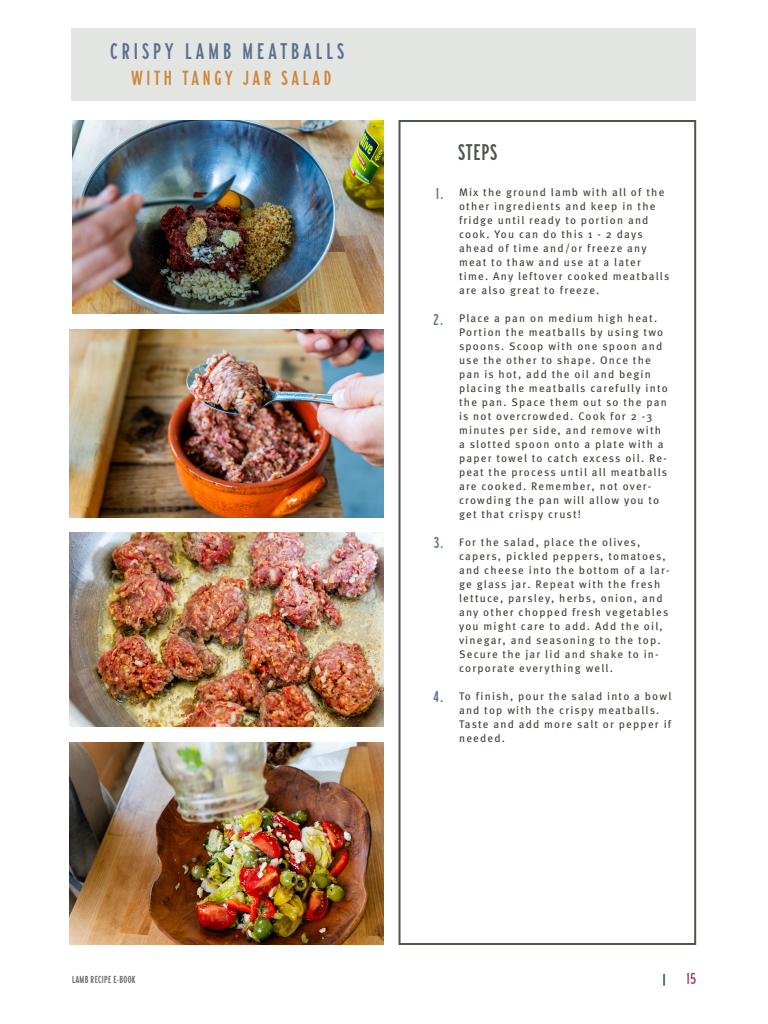
<style>
.page{position:relative;width:768px;height:1024px;background:#fff}
.page>*{position:absolute;margin:0;border:0;box-sizing:border-box;transform-origin:0 0}
.title_recipes{font:20px "Carnaby Street Clean";letter-spacing:.2em;color:#5e7090}
.highlight_red_text{font:20px "Carnaby Street Clean";letter-spacing:.04em;color:#4d5747}
.title_recipes-2{font:18px "Carnaby Street Clean";letter-spacing:.2em;color:#ce8639}
.pages_contents{font:14px "Carnaby Street Clean";color:#5e7090}
.t1{font:14px "Carnaby Street Clean";color:#9f3a62}
.full_text{font:11px/14px "Meta Pro";letter-spacing:.11em;color:#394134}
.t2{font:9px "Carnaby Street Clean";letter-spacing:.04em;color:#666}
</style>
<div class="page">
<div style="left:399px;top:120px;width:297px;height:825px;border:2px solid #4d5747"></div>
<div style="left:72px;top:28px;width:624px;height:73px;background:#e3e5e3"></div>
<svg style="left:663px;top:974px;width:2px;height:12px"></svg>
<img style="left:72px;top:120px;width:312px;height:194px">
<img style="left:70px;top:329px;width:314px;height:189px">
<img style="left:70px;top:532px;width:314px;height:194px">
<img style="left:70px;top:742px;width:314px;height:203px">
<p class="title_recipes" style="left:110px;top:40px;width:236px">CRISPY LAMB MEATBALLS</p>
<p class="title_recipes-2" style="left:131px;top:67px;width:201px">WITH TANGY JAR SALAD</p>
<p class="pages_contents" style="left:436px;top:185px;width:9px">1.</p>
<p class="pages_contents" style="left:434px;top:311px;width:11px">2.</p>
<p class="pages_contents" style="left:434px;top:534px;width:11px">3.</p>
<p class="pages_contents" style="left:433px;top:688px;width:11px">4.</p>
<p class="highlight_red_text" style="left:458px;top:140px;width:41px">STEPS</p>
<p class="full_text" style="left:459px;top:185px;width:212px">Mix the ground lamb with all of the other ingredients and keep in the fridge until ready to portion and cook. You can do this 1 - 2 days ahead of time and/or freeze any meat to thaw and use at a later time. Any leftover cooked meatballs are also great to freeze.</p>
<p class="full_text" style="left:459px;top:311px;width:210px">Place a pan on medium high heat.<br>Portion the meatballs by using two spoons. Scoop with one spoon and use the other to shape. Once the pan is hot, add the oil and begin placing the meatballs carefully into the pan. Space them out so the pan is not overcrowded. Cook for 2 -3 minutes per side, and remove with a slotted spoon onto a plate with a paper towel to catch excess oil. Re&shy;peat the process until all meatballs are cooked. Remember, not over-</p>
<p class="full_text" style="left:459px;top:493px;width:202px">crowding the pan will allow you to get that crispy crust!</p>
<p class="full_text" style="left:459px;top:535px;width:212px">For the salad, place the olives, capers, pickled peppers, tomatoes, and cheese into the bottom of a lar&shy;ge glass jar. Repeat with the fresh lettuce, parsley, herbs, onion, and any other chopped fresh vegetables you might care to add. Add the oil, vinegar, and seasoning to the top.<br>Secure the jar lid and shake to in&shy;corporate everything well.</p>
<p class="full_text" style="left:459px;top:689px;width:214px">To finish, pour the salad into a bowl and top with the crispy meatballs.<br>Taste and add more salt or pepper if needed.</p>
<p class="t2" style="left:72px;top:974px;width:65px">LAMB RECIPE E-BOOK</p>
<p class="t1" style="left:687px;top:971px;width:11px">15</p>
</div>
